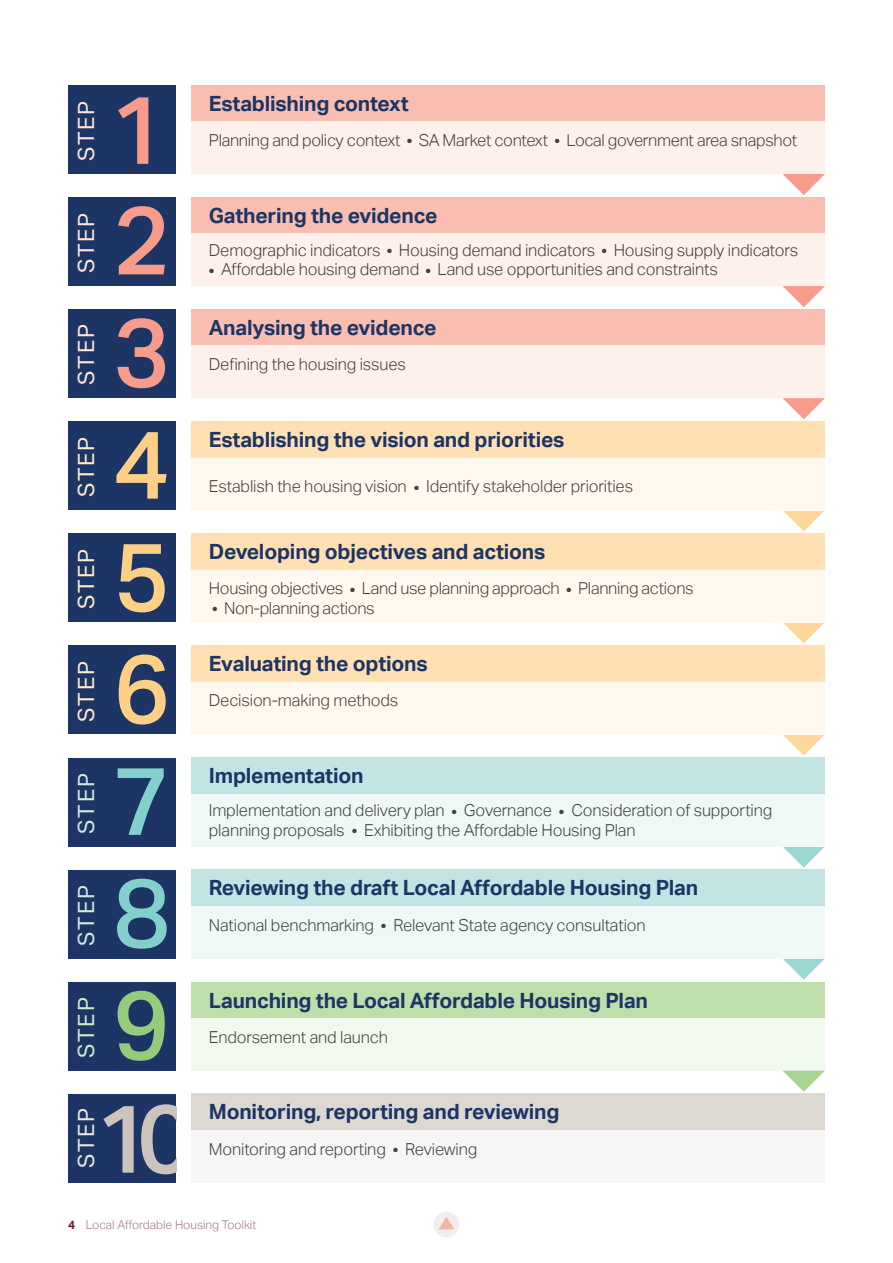
<style>
.page{position:relative;width:893px;height:1263px;background:#fff}
.page>*{position:absolute;margin:0;border:0;box-sizing:border-box;transform-origin:0 0}
.t1{font:500 96.15px "Aktiv Grotesk";color:#f79b8a}
.t2{font:500 96.15px "Aktiv Grotesk";color:#ffcf86}
.t3{font:500 96.15px "Aktiv Grotesk";color:#ccc4bc}
.t4{font:500 96.15px "Aktiv Grotesk";color:#82cfcb}
.t5{font:500 96.15px "Aktiv Grotesk";color:#94cc7b}
.t6{font:22.35px "Aktiv Grotesk";letter-spacing:.08em;color:#fde3db}
.t7{font:22.35px "Aktiv Grotesk";letter-spacing:.08em;color:#ffe9ca}
.t8{font:22.35px "Aktiv Grotesk";letter-spacing:.08em;color:#cceae7}
.t9{font:22.35px "Aktiv Grotesk";color:#d2e8c6}
.t10{font:22.35px "Aktiv Grotesk";color:#e8e3df}
.t11{font:700 21px "Aktiv Grotesk";letter-spacing:-.01em;color:#1c3564}
.t12{font:300 16.5px/19.5px "Aktiv Grotesk";letter-spacing:-.01em;color:#414042}
.t13{font:300 12px "Aktiv Grotesk";color:#a6797c}
.s1{font-weight:700;color:#6a1d32}
</style>
<div class="page">
<div style="left:192px;top:85px;width:633px;height:36px;background:#fabeb0"></div>
<div style="left:192px;top:121px;width:633px;height:53px;background:#fef0ea"></div>
<div style="left:68px;top:85px;width:108px;height:89px;background:#1c3564"></div>
<div style="left:192px;top:197px;width:633px;height:36px;background:#fabeb0"></div>
<div style="left:192px;top:233px;width:633px;height:53px;background:#fef0ea"></div>
<div style="left:68px;top:197px;width:108px;height:89px;background:#1c3564"></div>
<div style="left:68px;top:982px;width:108px;height:89px;background:#1c3564"></div>
<div style="left:192px;top:982px;width:633px;height:36px;background:#bedeab"></div>
<div style="left:192px;top:1018px;width:633px;height:53px;background:#f1f8ee"></div>
<div style="left:192px;top:1094px;width:633px;height:36px;background:#ded8d3"></div>
<div style="left:192px;top:1130px;width:633px;height:52px;background:#f7f6f4"></div>
<div style="left:68px;top:1094px;width:108px;height:89px;background:#1c3564"></div>
<svg style="left:783px;top:174px;width:42px;height:21px"></svg>
<svg style="left:783px;top:286px;width:42px;height:21px"></svg>
<svg style="left:783px;top:398px;width:42px;height:21px"></svg>
<svg style="left:783px;top:510px;width:42px;height:21px"></svg>
<svg style="left:783px;top:622px;width:42px;height:21px"></svg>
<svg style="left:783px;top:734px;width:42px;height:21px"></svg>
<svg style="left:783px;top:846px;width:42px;height:22px"></svg>
<svg style="left:783px;top:958px;width:42px;height:22px"></svg>
<svg style="left:783px;top:1071px;width:42px;height:21px"></svg>
<div style="left:68px;top:421px;width:108px;height:89px;background:#1c3564"></div>
<div style="left:192px;top:421px;width:633px;height:37px;background:#ffe0b2"></div>
<div style="left:192px;top:458px;width:633px;height:52px;background:#fff8ee"></div>
<div style="left:68px;top:533px;width:108px;height:89px;background:#1c3564"></div>
<div style="left:192px;top:533px;width:633px;height:37px;background:#ffe0b2"></div>
<div style="left:192px;top:570px;width:633px;height:52px;background:#fff8ee"></div>
<div style="left:68px;top:645px;width:108px;height:89px;background:#1c3564"></div>
<div style="left:192px;top:645px;width:633px;height:37px;background:#ffe0b2"></div>
<div style="left:192px;top:682px;width:633px;height:52px;background:#fff8ee"></div>
<div style="left:68px;top:757px;width:108px;height:89px;background:#1c3564"></div>
<div style="left:192px;top:758px;width:633px;height:36px;background:#c0e5e2"></div>
<div style="left:192px;top:794px;width:633px;height:52px;background:#f0f8f7"></div>
<div style="left:68px;top:870px;width:108px;height:88px;background:#1c3564"></div>
<div style="left:192px;top:870px;width:633px;height:36px;background:#c0e5e2"></div>
<div style="left:192px;top:906px;width:633px;height:52px;background:#f0f8f7"></div>
<div style="left:68px;top:309px;width:108px;height:89px;background:#1c3564"></div>
<div style="left:192px;top:309px;width:633px;height:37px;background:#fabeb0"></div>
<div style="left:192px;top:346px;width:633px;height:52px;background:#fef0ea"></div>
<div style="left:434px;top:1212px;width:25px;height:25px;background:#f1efed;border-radius:50%"></div>
<svg style="left:439px;top:1217px;width:15px;height:12px"></svg>
<h2 class="t6" style="left:73px;top:161px;width:62px;rotate:-90deg">STEP</h2>
<h1 class="t1" style="left:110px;top:74px;width:58px">1</h1>
<h2 class="t6" style="left:73px;top:273px;width:62px;rotate:-90deg">STEP</h2>
<h1 class="t1" style="left:113px;top:185px;width:58px">2</h1>
<p class="t11" style="left:209px;top:91px;width:201px">Establishing context</p>
<p class="t12" style="left:209px;top:130px;width:590px">Planning and policy context • SA Market context • Local government area snapshot</p>
<p class="t11" style="left:209px;top:203px;width:230px">Gathering the evidence</p>
<p class="t12" style="left:209px;top:240px;width:591px">Demographic indicators • Housing demand indicators • Housing supply indicators</p>
<p class="t12" style="left:209px;top:260px;width:511px">• Affordable housing demand • Land use opportunities and constraints</p>
<h2 class="t6" style="left:73px;top:385px;width:62px;rotate:-90deg">STEP</h2>
<h1 class="t1" style="left:113px;top:297px;width:58px">3</h1>
<p class="t11" style="left:209px;top:315px;width:229px">Analysing the evidence</p>
<p class="t12" style="left:209px;top:355px;width:199px">Defining the housing issues</p>
<h2 class="t7" style="left:73px;top:497px;width:62px;rotate:-90deg">STEP</h2>
<h1 class="t2" style="left:113px;top:409px;width:58px">4</h1>
<p class="t11" style="left:209px;top:428px;width:357px">Establishing the vision and priorities</p>
<p class="t12" style="left:209px;top:477px;width:426px">Establish the housing vision • Identify stakeholder priorities</p>
<h2 class="t7" style="left:73px;top:609px;width:62px;rotate:-90deg">STEP</h2>
<h1 class="t2" style="left:113px;top:521px;width:58px">5</h1>
<p class="t11" style="left:209px;top:540px;width:338px">Developing objectives and actions</p>
<p class="t12" style="left:209px;top:579px;width:486px">Housing objectives • Land use planning approach • Planning actions</p>
<p class="t12" style="left:212px;top:598px;width:164px">• Non-planning actions</p>
<h2 class="t7" style="left:73px;top:721px;width:62px;rotate:-90deg">STEP</h2>
<h1 class="t2" style="left:113px;top:633px;width:58px">6</h1>
<p class="t11" style="left:209px;top:652px;width:220px">Evaluating the options</p>
<p class="t12" style="left:209px;top:691px;width:191px">Decision-making methods</p>
<h2 class="t8" style="left:73px;top:834px;width:62px;rotate:-90deg">STEP</h2>
<h1 class="t4" style="left:113px;top:745px;width:58px">7</h1>
<p class="t11" style="left:209px;top:764px;width:156px">Implementation</p>
<p class="t12" style="left:209px;top:801px;width:565px">Implementation and delivery plan • Governance • Consideration of supporting planning proposals • Exhibiting the Affordable Housing Plan</p>
<h2 class="t8" style="left:73px;top:946px;width:62px;rotate:-90deg">STEP</h2>
<h1 class="t4" style="left:113px;top:857px;width:58px">8</h1>
<p class="t11" style="left:209px;top:876px;width:491px">Reviewing the draft Local Affordable Housing Plan</p>
<p class="t12" style="left:209px;top:915px;width:438px">National benchmarking • Relevant State agency consultation</p>
<h2 class="t9" style="left:73px;top:1058px;width:62px;rotate:-90deg">STEP</h2>
<h1 class="t5" style="left:113px;top:969px;width:58px">9</h1>
<p class="t11" style="left:209px;top:988px;width:441px">Launching the Local Affordable Housing Plan</p>
<p class="t12" style="left:209px;top:1027px;width:181px">Endorsement and launch</p>
<h2 class="t10" style="left:73px;top:1168px;width:62px;rotate:-90deg">STEP</h2>
<h1 class="t3" style="left:95px;top:1083px;width:101px">10</h1>
<p class="t11" style="left:209px;top:1100px;width:352px">Monitoring, reporting and reviewing</p>
<p class="t12" style="left:209px;top:1139px;width:270px">Monitoring and reporting • Reviewing</p>
<p class="t13" style="left:68px;top:1218px;width:190px"><span class="s1">4</span> Local Affordable Housing Toolkit</p>
</div>
